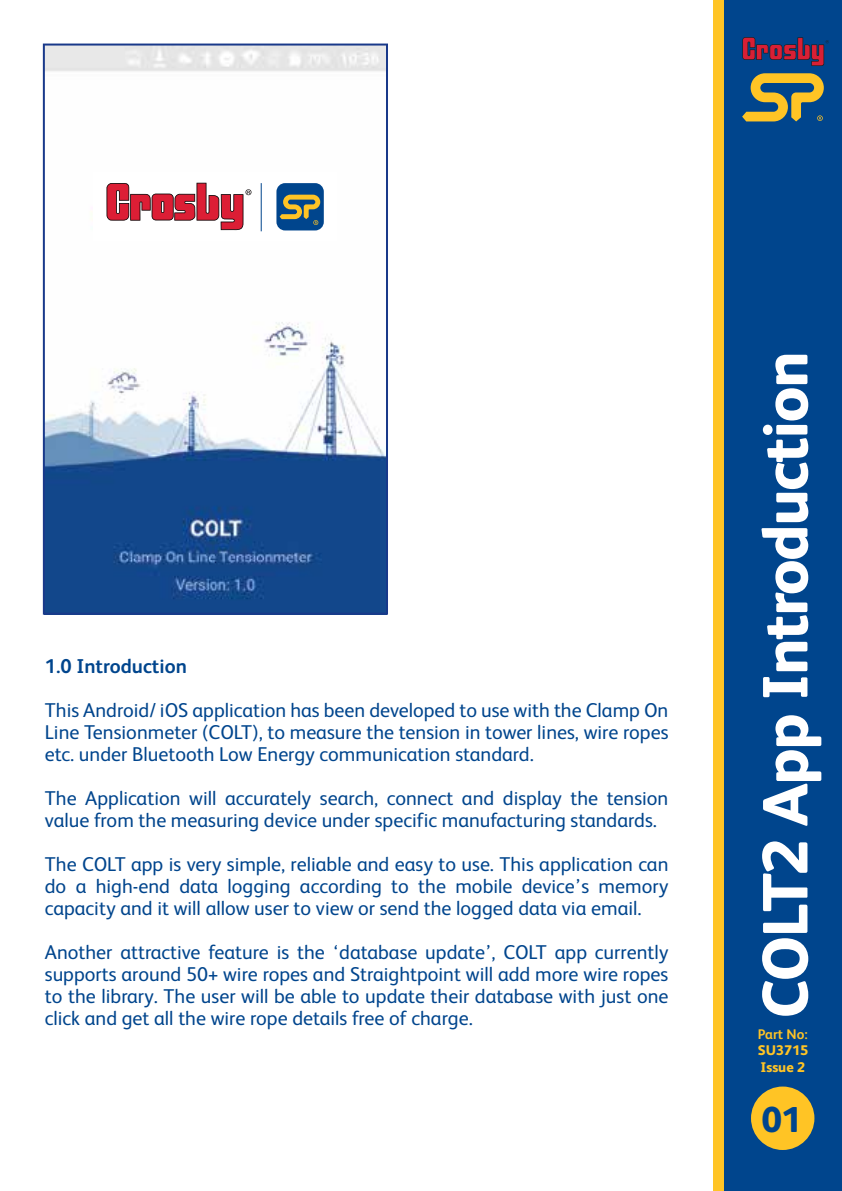
<style>
.page{position:relative;width:842px;height:1191px;background:#fff}
.page>*{position:absolute;margin:0;border:0;box-sizing:border-box;transform-origin:0 0}
.t1{font:800 64px "FS Albert";letter-spacing:-.025em;color:#fff}
.t2{font:800 36px "FS Albert";color:#00458d}
.t3{font:20px/22px "FS Albert";color:#00458d;text-align:justify}
.t4{font:700 20px "FS Albert";color:#00458d}
.t5{font:800 14px/16.8px "FS Albert";color:#ffc425}
.t6{font:700 14px "FS Albert";color:#ffc425}
</style>
<div class="page">
<div style="left:723px;top:0;width:119px;height:1191px;background:#00458d"></div>
<div style="left:713px;top:0;width:10px;height:1191px;background:#ffc425"></div>
<div style="left:751px;top:1086px;width:63px;height:64px;background:#ffc425;border-radius:50%"></div>
<svg style="left:43px;top:44px;width:345px;height:570px"></svg>
<div style="left:93px;top:172px;width:243px;height:69px;background:#fff"></div>
<div style="left:276px;top:183px;width:48px;height:47px;background:#00458d;border-radius:9px"></div>
<svg style="left:280px;top:195px;width:40px;height:30px"></svg>
<svg style="left:107px;top:183px;width:144px;height:47px"></svg>
<hr style="left:261px;top:183px;width:1px;height:48px;background:#00458d">
<svg style="left:742px;top:73px;width:82px;height:48px"></svg>
<svg style="left:742px;top:37px;width:87px;height:29px"></svg>
<p class="t4" style="left:45px;top:654px;width:144px">1.0 Introduction</p>
<p class="t3" style="left:45px;top:698px;width:625px">This Android/ iOS application has been developed to use with the Clamp On Line Tensionmeter (COLT), to measure the tension in tower lines, wire ropes etc. under Bluetooth Low Energy communication standard.</p>
<p class="t3" style="left:45px;top:786px;width:625px">The Application will accurately search, connect and display the tension value from the measuring device under specific manufacturing standards.</p>
<p class="t3" style="left:45px;top:852px;width:625px">The COLT app is very simple, reliable and easy to use. This application can do a high-end data logging according to the mobile device’s memory capacity and it will allow user to view or send the logged data via email.</p>
<p class="t3" style="left:45px;top:940px;width:625px">Another attractive feature is the ‘database update’, COLT app currently supports around 50+ wire ropes and Straightpoint will add more wire ropes to the library. The user will be able to update their database with just one click and get all the wire rope details free of charge.</p>
<h1 class="t1" style="left:748px;top:1018px;width:669px;rotate:-90deg">COLT2 App Introduction</h1>
<p class="t6" style="left:758px;top:1025px;width:51px">Part No:</p>
<p class="t5" style="left:758px;top:1042px;width:52px">SU3715<br>Issue 2</p>
<h2 class="t2" style="left:761px;top:1098px;width:42px">01</h2>
</div>
